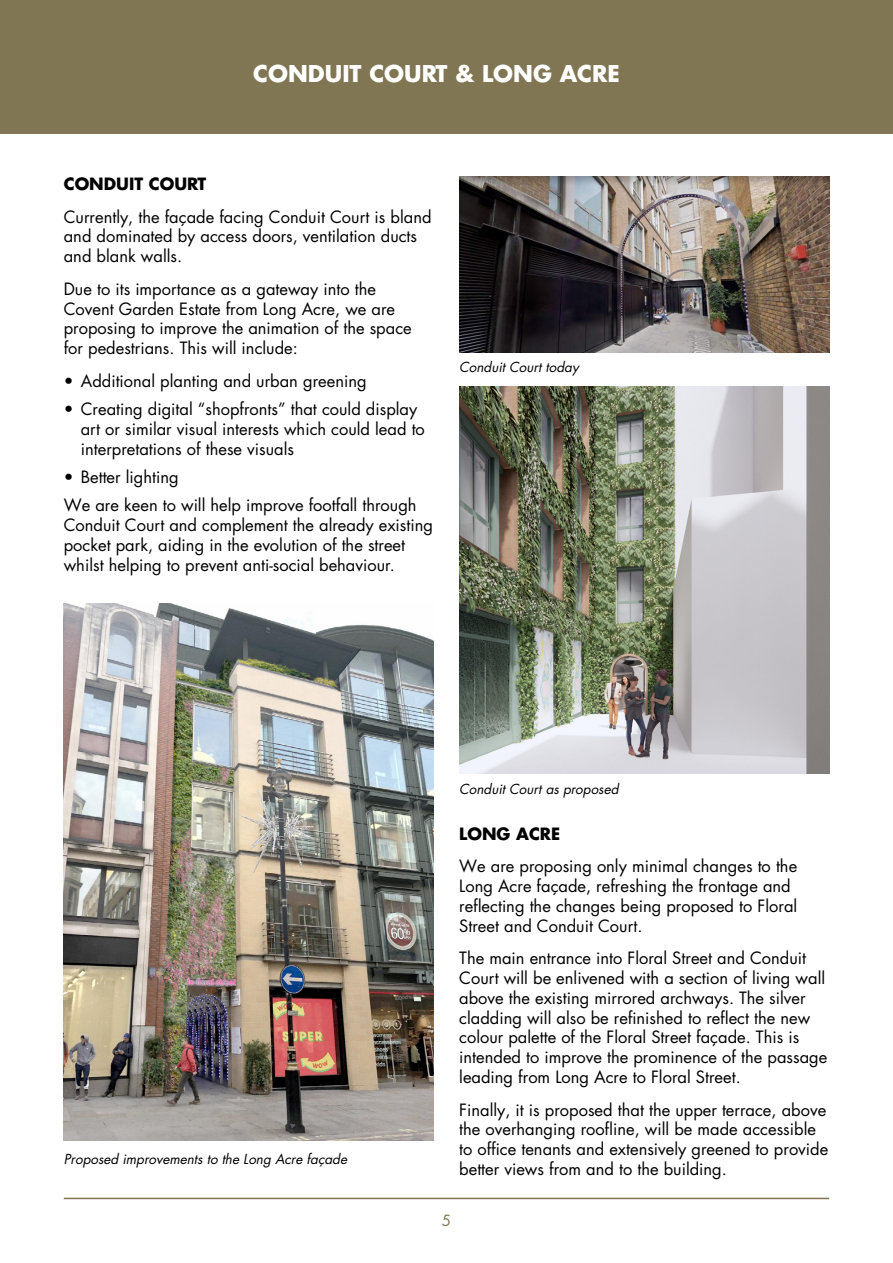
<style>
.page{position:relative;width:893px;height:1263px;background:#fff}
.page>*{position:absolute;margin:0;border:0;box-sizing:border-box;transform-origin:0 0}
.t1{font:700 22.5px "Futura PRO";color:#fff}
.t2{font:16.5px/19.8px "Futura PRO";color:#000}
.t3{font:700 16.5px "Futura PRO";color:#000}
.t4{font:15px "Futura PRO";color:#807653}
.t5{font:italic 13.5px "Futura PRO";color:#000}
</style>
<div class="page">
<hr style="left:64px;top:1198px;width:765px;height:1px;background:#807653">
<div style="left:0;top:0;width:893px;height:133px;background:#807653"></div>
<img style="left:459px;top:386px;width:370px;height:387px">
<img style="left:64px;top:604px;width:370px;height:537px">
<img style="left:459px;top:176px;width:370px;height:176px">
<h1 class="t1" style="left:253px;top:59px;width:368px">CONDUIT COURT &amp; LONG ACRE</h1>
<p class="t3" style="left:64px;top:173px;width:144px">CONDUIT COURT</p>
<p class="t2" style="left:64px;top:207px;width:369px">Currently, the façade facing Conduit Court is bland and dominated by access doors, ventilation ducts and blank walls.</p>
<p class="t2" style="left:64px;top:279px;width:349px">Due to its importance as a gateway into the Covent Garden Estate from Long Acre, we are proposing to improve the animation of the space for pedestrians. This will include:</p>
<p class="t2" style="left:64px;top:371px;width:304px">• Additional planting and urban greening</p>
<p class="t2" style="left:81px;top:399px;width:346px;text-indent:-17px">• Creating digital “shopfronts” that could display art or similar visual interests which could lead to interpretations of these visuals</p>
<p class="t2" style="left:64px;top:463px;width:354px;line-height:28.3px">• Better lighting<br>We are keen to will help improve footfall through</p>
<p class="t2" style="left:64px;top:515px;width:371px">Conduit Court and complement the already existing pocket park, aiding in the evolution of the street whilst helping to prevent anti-social behaviour.</p>
<p class="t5" style="left:459px;top:358px;width:121px">Conduit Court today</p>
<p class="t5" style="left:64px;top:1150px;width:288px">Proposed improvements to the Long Acre façade</p>
<p class="t5" style="left:459px;top:780px;width:164px">Conduit Court as proposed</p>
<p class="t3" style="left:459px;top:822px;width:102px">LONG ACRE</p>
<p class="t2" style="left:459px;top:856px;width:339px">We are proposing only minimal changes to the Long Acre façade, refreshing the frontage and reflecting the changes being proposed to Floral Street and Conduit Court.</p>
<p class="t2" style="left:459px;top:948px;width:370px">The main entrance into Floral Street and Conduit Court will be enlivened with a section of living wall above the existing mirrored archways. The silver cladding will also be refinished to reflect the new colour palette of the Floral Street façade. This is intended to improve the prominence of the passage leading from Long Acre to Floral Street.</p>
<p class="t2" style="left:459px;top:1100px;width:371px">Finally, it is proposed that the upper terrace, above the overhanging roofline, will be made accessible to office tenants and extensively greened to provide better views from and to the building.</p>
<p class="t4" style="left:442px;top:1211px;width:11px">5</p>
</div>
